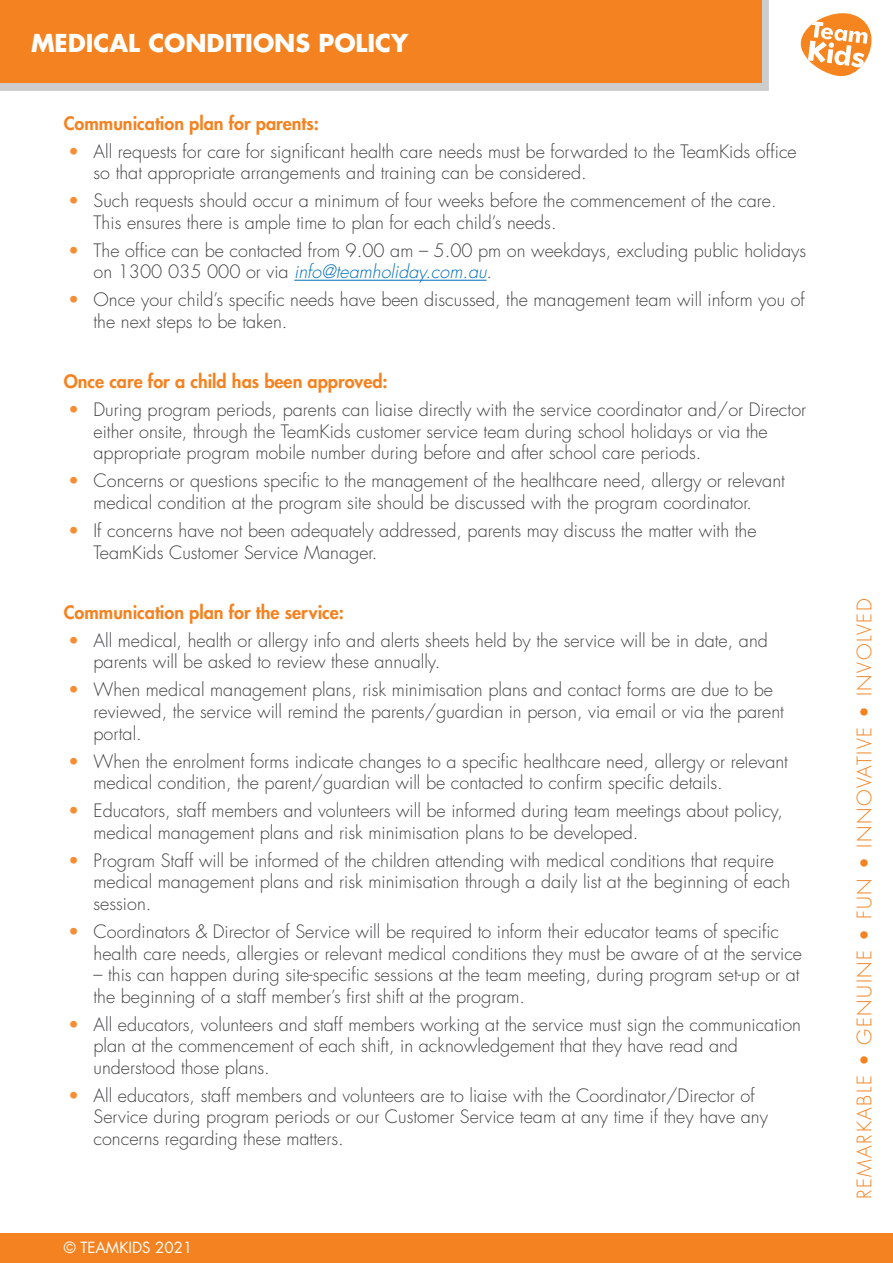
<style>
.page{position:relative;width:893px;height:1263px;background:#fff}
.page>*{position:absolute;margin:0;border:0;box-sizing:border-box;transform-origin:0 0}
.t1{font:700 24px "Futura Std";color:#fff}
.t2{font:300 19.5px "Futura Std";letter-spacing:.08em;color:#f58220}
.t3{font:300 18px/21.6px "Futura Std";color:#414042}
.t4{font:800 18px "Futura Std";color:#f58220}
.t5{font:15px "Futura Std";color:#fff}
.s1{color:#f78d33}
.s2{font-style:italic;color:#006fb8}
</style>
<div class="page">
<div style="left:0;top:0;width:769px;height:90px;background:#cdcdcd"></div>
<div style="left:0;top:0;width:761px;height:83px;background:#f58220"></div>
<svg style="left:801px;top:13px;width:70px;height:63px"></svg>
<div style="left:0;top:1233px;width:893px;height:30px;background:#f58220"></div>
<hr style="left:294px;top:280px;width:193px;height:1px;background:#006fb8">
<h1 class="t1" style="left:31px;top:29px;width:379px">MEDICAL CONDITIONS POLICY</h1>
<p class="t4" style="left:64px;top:114px;width:257px">Communication plan for parents:</p>
<p class="t3" style="left:94px;top:142px;width:705px;text-indent:-26px"><span class="s1">•</span> All requests for care for significant health care needs must be forwarded to the TeamKids office so that appropriate arrangements and training can be considered.</p>
<p class="t3" style="left:94px;top:191px;width:685px;text-indent:-26px"><span class="s1">•</span> Such requests should occur a minimum of four weeks before the commencement of the care.<br>This ensures there is ample time to plan for each child’s needs.</p>
<p class="t3" style="left:94px;top:241px;width:714px;text-indent:-26px"><span class="s1">•</span> The office can be contacted from 9.00 am – 5.00 pm on weekdays, excluding public holidays o n 1 3 00 0 3 5 000 o r vi a <span class="s2">info@teamholiday.com.au</span>.</p>
<p class="t3" style="left:94px;top:290px;width:713px;text-indent:-26px"><span class="s1">•</span> Once your child’s specific needs have been discussed, the management team will inform you of the next steps to be taken.</p>
<p class="t4" style="left:64px;top:373px;width:325px">Once care for a child has been approved:</p>
<p class="t3" style="left:94px;top:400px;width:714px;text-indent:-26px"><span class="s1">•</span> During program periods, parents can liaise directly with the service coordinator and/or Director either onsite, through the TeamKids customer service team during school holidays or via the appropriate program mobile number during before and after school care periods.</p>
<p class="t3" style="left:68px;top:471px;width:718px;text-align:center"><span class="s1">•</span> Concerns or questions specific to the management of the healthcare need, allergy or relevant medical condition at the program site should be discussed with the program coordinator.</p>
<p class="t3" style="left:94px;top:521px;width:664px;text-indent:-26px"><span class="s1">•</span> If concerns have not been adequately addressed, parents may discuss the matter with the<br>TeamKids Customer Service Manager.</p>
<p class="t4" style="left:64px;top:603px;width:282px">Communication plan for the service:</p>
<p class="t3" style="left:94px;top:631px;width:676px;text-indent:-26px"><span class="s1">•</span> All medical, health or allergy info and alerts sheets held by the service will be in date, and parents will be asked to review these annually.</p>
<p class="t3" style="left:94px;top:680px;width:692px;text-indent:-26px"><span class="s1">•</span> When medical management plans, risk minimisation plans and contact forms are due to be reviewed, the service will remind the parents/guardian in person, via email or via the parent portal.</p>
<p class="t3" style="left:94px;top:752px;width:696px;text-indent:-26px"><span class="s1">•</span> When the enrolment forms indicate changes to a specific healthcare need, allergy or relevant medical condition, the parent/guardian will be contacted to confirm specific details.</p>
<p class="t3" style="left:94px;top:801px;width:691px;text-indent:-26px"><span class="s1">•</span> Educators, staff members and volunteers will be informed during team meetings about policy, medical management plans and risk minimisation plans to be developed.</p>
<p class="t3" style="left:94px;top:851px;width:698px;text-indent:-26px"><span class="s1">•</span> Program Staff will be informed of the children attending with medical conditions that require medical management plans and risk minimisation through a daily list at the beginning of each session.</p>
<p class="t3" style="left:94px;top:922px;width:710px;text-indent:-26px"><span class="s1">•</span> Coordinators &amp; Director of Service will be required to inform their educator teams of specific health care needs, allergies or relevant medical conditions they must be aware of at the service</p>
<p class="t3" style="left:94px;top:965px;width:708px">– this can happen during site-specific sessions at the team meeting, during program set-up or at the beginning of a staff member’s first shift at the program.</p>
<p class="t3" style="left:94px;top:1015px;width:709px;text-indent:-26px"><span class="s1">•</span> All educators, volunteers and staff members working at the service must sign the communication plan at the commencement of each shift, in acknowledgement that they have read and understood those plans.</p>
<p class="t3" style="left:94px;top:1086px;width:676px;text-indent:-26px"><span class="s1">•</span> All educators, staff members and volunteers are to liaise with the Coordinator/Director of<br>Service during program periods or our Customer Service team at any time if they have any concerns regarding these matters.</p>
<p class="t5" style="left:64px;top:1239px;width:130px">© TEAMKIDS 2021</p>
<p class="t2" style="left:855px;top:1199px;width:602px;rotate:-90deg">REMARKABLE • GENUINE • FUN • INNOVATIVE • INVOLVED</p>
</div>
